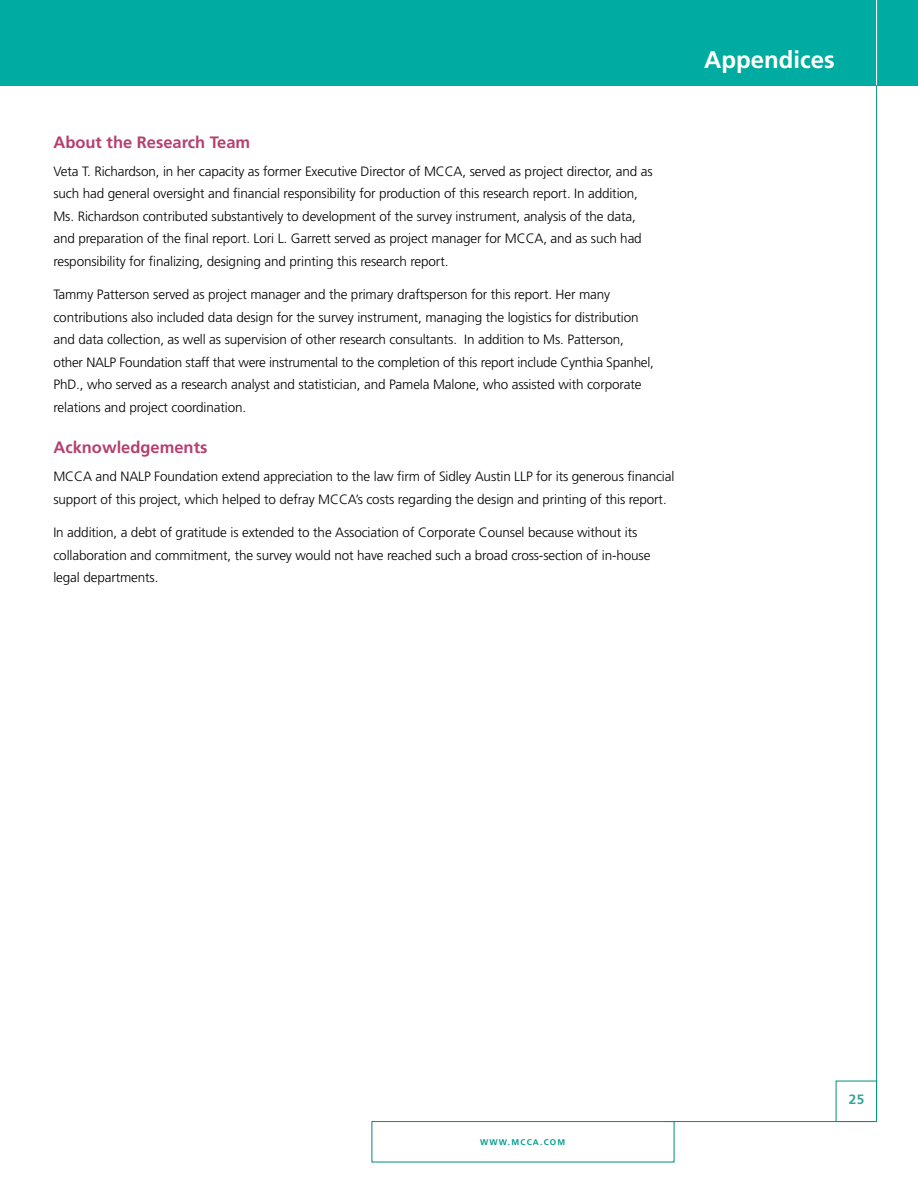
<style>
.page{position:relative;width:918px;height:1188px;background:#fff}
.page>*{position:absolute;margin:0;border:0;box-sizing:border-box;transform-origin:0 0}
.t1{font:700 24px "Frutiger";color:#fff}
.t2{font:700 16.5px "Frutiger";color:#b54070}
.t3{font:300 13.5px/22.5px "Frutiger";letter-spacing:-.01em;color:#000}
.t4{font:700 13.5px "Frutiger";color:#32a69a}
.t5{font:700 8.25px "Frutiger";letter-spacing:.15em;color:#009e8f}
</style>
<div class="page">
<div style="left:0;top:0;width:918px;height:85px;background:#00aca1"></div>
<div style="left:372px;top:1121px;width:302px;height:41px;background:#fff;border:1px solid #008f7c"></div>
<hr style="left:664px;top:1121px;width:210px;height:1px;background:#008f7c">
<hr style="left:876px;top:1px;width:1px;height:1119px;background:#008f7c">
<hr style="left:876px;top:0;width:1px;height:85px;background:#fff">
<div style="left:836px;top:1081px;width:41px;height:41px;background:#fff;border:1px solid #008f7c"></div>
<p class="t2" style="left:53px;top:132px;width:198px">About the Research Team</p>
<p class="t3" style="left:53px;top:160px;width:601px">Veta T. Richardson, in her capacity as former Executive Director of MCCA, served as project director, and as such had general oversight and financial responsibility for production of this research report. In addition, Ms. Richardson contributed substantively to development of the survey instrument, analysis of the data, and preparation of the final report. Lori L. Garrett served as project manager for MCCA, and as such had responsibility for finalizing, designing and printing this research report.</p>
<p class="t3" style="left:53px;top:283px;width:602px">Tammy Patterson served as project manager and the primary draftsperson for this report. Her many contributions also included data design for the survey instrument, managing the logistics for distribution and data collection, as well as supervision of other research consultants. In addition to Ms. Patterson, other NALP Foundation staff that were instrumental to the completion of this report include Cynthia Spanhel, PhD., who served as a research analyst and statistician, and Pamela Malone, who assisted with corporate relations and project coordination.</p>
<p class="t2" style="left:53px;top:438px;width:156px">Acknowledgements</p>
<p class="t3" style="left:53px;top:465px;width:623px">MCCA and NALP Foundation extend appreciation to the law firm of Sidley Austin LLP for its generous financial support of this project, which helped to defray MCCA’s costs regarding the design and printing of this report.</p>
<p class="t3" style="left:53px;top:521px;width:598px">In addition, a debt of gratitude is extended to the Association of Corporate Counsel because without its collaboration and commitment, the survey would not have reached such a broad cross-section of in-house legal departments.</p>
<h1 class="t1" style="left:704px;top:45px;width:132px">Appendices</h1>
<p class="t5" style="left:480px;top:1137px;width:87px">www.MCCA.COM</p>
<p class="t4" style="left:849px;top:1091px;width:17px">25</p>
</div>
